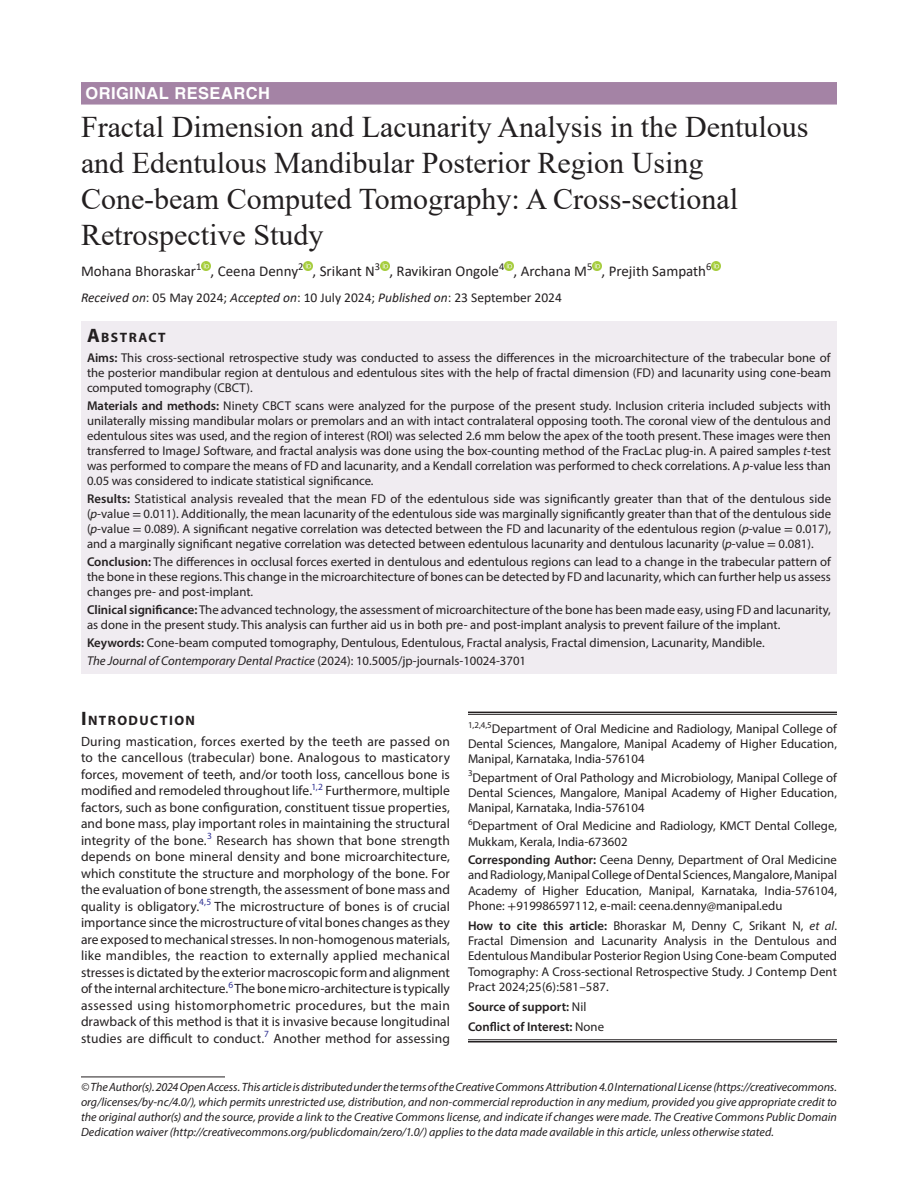
<style>
.page{position:relative;width:918px;height:1188px;background:#fff}
.page>*{position:absolute;margin:0;border:0;box-sizing:border-box;transform-origin:0 0}
.t1{font:30px/36px "Times New Roman";color:#231f20}
.ArticleType{font:700 16.5px "Helvetica LT Std";letter-spacing:.025em;color:#fff}
.AuthorName{font:15px "Calibri";color:#231f20}
.Head-1-first{font:700 13.65px "Myriad Pro";letter-spacing:.105em;color:#231f20}
.AbstractTitle{font:700 13.65px "Myriad Pro";letter-spacing:.105em;color:#231f20}
.Para-NoIndent{font:13.5px/16.5px "Myriad Pro";letter-spacing:.01em;color:#231f20;text-align:justify}
.PAS_History{font:13.5px "Calibri";color:#231f20}
.Abstract-Para-first{font:12.75px/15px "Myriad Pro";color:#231f20;text-align:justify}
.How_to_Cite{font:12.75px/15.3px "Myriad Pro";letter-spacing:.005em;color:#231f20;text-align:justify}
.Affiliation{font:12.75px/15.3px "Myriad Pro";color:#231f20;text-align:justify}
.Corresponding_Author{font:12.75px/15.3px "Myriad Pro";color:#231f20;text-align:justify}
.Affiliation-first{font:12.75px/15.3px "Myriad Pro";color:#231f20;text-align:justify}
.Keywords{font:12.75px "Myriad Pro";color:#231f20}
.JT_DOI{font:italic 12.75px "Myriad Pro";color:#231f20}
.COI{font:600 12.75px "Myriad Pro";color:#231f20}
.Source{font:600 12.75px "Myriad Pro";color:#231f20}
.FootNote{font:italic 12px/15px "Myriad Pro";color:#231f20;text-align:justify}
.s1{font-style:italic}
.s2{font-size:19.5px}
.s3{font-weight:600}
.s4{font-family:"STIX General"}
.s5{font-style:normal}
.s6{font-weight:400}
</style>
<div class="page">
<div style="left:81px;top:82px;width:756px;height:23px;background:#a483a5"></div>
<div style="left:81px;top:322px;width:756px;height:25px;background:#f0ecf1"></div>
<div style="left:81px;top:346px;width:756px;height:55px;background:#f0ecf1"></div>
<div style="left:81px;top:394px;width:756px;height:100px;background:#f0ecf1"></div>
<div style="left:81px;top:487px;width:756px;height:71px;background:#f0ecf1"></div>
<div style="left:81px;top:550px;width:756px;height:55px;background:#f0ecf1"></div>
<div style="left:81px;top:598px;width:756px;height:40px;background:#f0ecf1"></div>
<div style="left:81px;top:631px;width:756px;height:25px;background:#f0ecf1"></div>
<div style="left:81px;top:649px;width:756px;height:25px;background:#f0ecf1"></div>
<svg style="left:201px;top:261px;width:10px;height:9px"></svg>
<svg style="left:303px;top:261px;width:10px;height:9px"></svg>
<svg style="left:380px;top:261px;width:9px;height:9px"></svg>
<svg style="left:504px;top:261px;width:10px;height:9px"></svg>
<svg style="left:592px;top:261px;width:10px;height:9px"></svg>
<svg style="left:712px;top:261px;width:9px;height:9px"></svg>
<hr style="left:81px;top:1077px;width:144px;height:1px;background:#231f20">
<hr style="left:468px;top:712px;width:369px;height:1px;background:#231f20">
<hr style="left:468px;top:714px;width:369px;height:1px;background:#231f20">
<hr style="left:468px;top:1039px;width:369px;height:1px;background:#231f20">
<hr style="left:468px;top:1041px;width:369px;height:1px;background:#231f20">
<p class="ArticleType" style="left:86px;top:83px;width:186px">ORIGINAL RESEARCH</p>
<p class="t1" style="left:81px;top:108px;width:729px">Fractal Dimension and Lacunarity Analysis in the Dentulous and Edentulous Mandibular Posterior Region Using Cone-beam Computed Tomography: A Cross-sectional Retrospective Study</p>
<p class="AuthorName" style="left:81px;top:261px;width:632px">Mohana Bhoraskar<sup>1</sup> , Ceena Denny<sup>2</sup> , Srikant N<sup>3</sup> , Ravikiran Ongole<sup>4</sup> , Archana M<sup>5</sup> , Prejith Sampath<sup>6</sup></p>
<p class="PAS_History" style="left:81px;top:288px;width:482px"><span class="s1">Received on</span>: 05 May 2024; <span class="s1">Accepted on</span>: 10 July 2024; <span class="s1">Published on</span>: 23 September 2024</p>
<p class="AbstractTitle" style="left:87px;top:329px;width:80px"><span class="s2">A</span>BSTRACT</p>
<p class="Abstract-Para-first" style="left:87px;top:350px;width:746px"><span class="s3">Aims:</span> This cross-sectional retrospective study was conducted to assess the differences in the microarchitecture of the trabecular bone of the posterior mandibular region at dentulous and edentulous sites with the help of fractal dimension (FD) and lacunarity using cone-beam computed tomography (CBCT).</p>
<p class="Abstract-Para-first" style="left:87px;top:398px;width:746px"><span class="s3">Materials and methods:</span> Ninety CBCT scans were analyzed for the purpose of the present study. Inclusion criteria included subjects with unilaterally missing mandibular molars or premolars and an with intact contralateral opposing tooth. The coronal view of the dentulous and edentulous sites was used, and the region of interest (ROI) was selected 2.6 mm below the apex of the tooth present. These images were then transferred to ImageJ Software, and fractal analysis was done using the box-counting method of the FracLac plug-in. A paired samples <span class="s1">t</span>-test was performed to compare the means of FD and lacunarity, and a Kendall correlation was performed to check correlations. A <span class="s1">p</span>-value less than 0.05 was considered to indicate statistical significance.</p>
<p class="Abstract-Para-first" style="left:87px;top:491px;width:746px"><span class="s3">Results:</span> Statistical analysis revealed that the mean FD of the edentulous side was significantly greater than that of the dentulous side (<span class="s1">p</span>-value <span class="s4">=</span> 0.011). Additionally, the mean lacunarity of the edentulous side was marginally significantly greater than that of the dentulous side (<span class="s1">p</span>-value <span class="s4">=</span> 0.089). A significant negative correlation was detected between the FD and lacunarity of the edentulous region (<span class="s1">p</span>-value <span class="s4">=</span> 0.017), and a marginally significant negative correlation was detected between edentulous lacunarity and dentulous lacunarity (<span class="s1">p</span>-value <span class="s4">=</span> 0.081).</p>
<p class="Abstract-Para-first" style="left:87px;top:554px;width:746px"><span class="s3">Conclusion:</span> The differences in occlusal forces exerted in dentulous and edentulous regions can lead to a change in the trabecular pattern of the bone in these regions. This change in the microarchitecture of bones can be detected by FD and lacunarity, which can further help us assess changes pre- and post-implant.</p>
<p class="Abstract-Para-first" style="left:87px;top:602px;width:745px"><span class="s3">Clinical significance:</span> The advanced technology, the assessment of microarchitecture of the bone has been made easy, using FD and lacunarity, as done in the present study. This analysis can further aid us in both pre- and post-implant analysis to prevent failure of the implant.</p>
<p class="Keywords" style="left:87px;top:635px;width:679px"><span class="s3">Keywords:</span> Cone-beam computed tomography, Dentulous, Edentulous, Fractal analysis, Fractal dimension, Lacunarity, Mandible.</p>
<p class="JT_DOI" style="left:87px;top:653px;width:441px">The Journal of Contemporary Dental Practice <span class="s5">(2024): 10.5005/jp-journals-10024-3701</span></p>
<p class="Head-1-first" style="left:81px;top:711px;width:116px"><span class="s2">I</span>NTRODUCTION</p>
<p class="Para-NoIndent" style="left:81px;top:733px;width:371px">During mastication, forces exerted by the teeth are passed on to the cancellous (trabecular) bone. Analogous to masticatory forces, movement of teeth, and/or tooth loss, cancellous bone is modified and remodeled throughout life.<sup>1,2</sup> Furthermore, multiple factors, such as bone configuration, constituent tissue properties, and bone mass, play important roles in maintaining the structural integrity of the bone.<sup>3</sup> Research has shown that bone strength depends on bone mineral density and bone microarchitecture, which constitute the structure and morphology of the bone. For the evaluation of bone strength, the assessment of bone mass and quality is obligatory.<sup>4,5</sup> The microstructure of bones is of crucial importance since the microstructure of vital bones changes as they are exposed to mechanical stresses. In non-homogenous materials, like mandibles, the reaction to externally applied mechanical stresses is dictated by the exterior macroscopic form and alignment of the internal architecture.<sup>6</sup> The bone micro-architecture is typically assessed using histomorphometric procedures, but the main drawback of this method is that it is invasive because longitudinal studies are difficult to conduct.<sup>7</sup> Another method for assessing</p>
<p class="FootNote" style="left:81px;top:1079px;width:758px">© The Author(s). 2024 Open Access. This article is distributed under the terms of the Creative Commons Attribution 4.0 International License (https://creativecommons. org/licenses/by-nc/4.0/), which permits unrestricted use, distribution, and non-commercial reproduction in any medium, provided you give appropriate credit to the original author(s) and the source, provide a link to the Creative Commons license, and indicate if changes were made. The Creative Commons Public Domain Dedication waiver (http://creativecommons.org/publicdomain/zero/1.0/) applies to the data made available in this article, unless otherwise stated.</p>
<p class="Affiliation-first" style="left:468px;top:720px;width:370px"><sup>1,2,4,5</sup>Department of Oral Medicine and Radiology, Manipal College of Dental Sciences, Mangalore, Manipal Academy of Higher Education, Manipal, Karnataka, India-576104</p>
<p class="Affiliation" style="left:468px;top:769px;width:371px"><sup>3</sup>Department of Oral Pathology and Microbiology, Manipal College of Dental Sciences, Mangalore, Manipal Academy of Higher Education, Manipal, Karnataka, India-576104</p>
<p class="Affiliation" style="left:468px;top:818px;width:370px"><sup>6</sup>Department of Oral Medicine and Radiology, KMCT Dental College,<br>Mukkam, Kerala, India-673602</p>
<p class="Corresponding_Author" style="left:468px;top:852px;width:371px"><span class="s3">Corresponding Author:</span> Ceena Denny, Department of Oral Medicine and Radiology, Manipal College of Dental Sciences, Mangalore, Manipal Academy of Higher Education, Manipal, Karnataka, India-576104, Phone: <span class="s4">+</span>919986597112, e-mail: ceena.denny@manipal.edu</p>
<p class="How_to_Cite" style="left:468px;top:918px;width:371px"><span class="s3">How to cite this article:</span> Bhoraskar M, Denny C, Srikant N, <span class="s1">et al</span>.<br>Fractal Dimension and Lacunarity Analysis in the Dentulous and Edentulous Mandibular Posterior Region Using Cone-beam Computed Tomography: A Cross-sectional Retrospective Study. J Contemp Dent Pract 2024;25(6):581–587.</p>
<p class="Source" style="left:468px;top:998px;width:120px">Source of support: <span class="s6">Nil</span></p>
<p class="COI" style="left:468px;top:1018px;width:138px">Conflict of Interest: <span class="s6">None</span></p>
</div>
